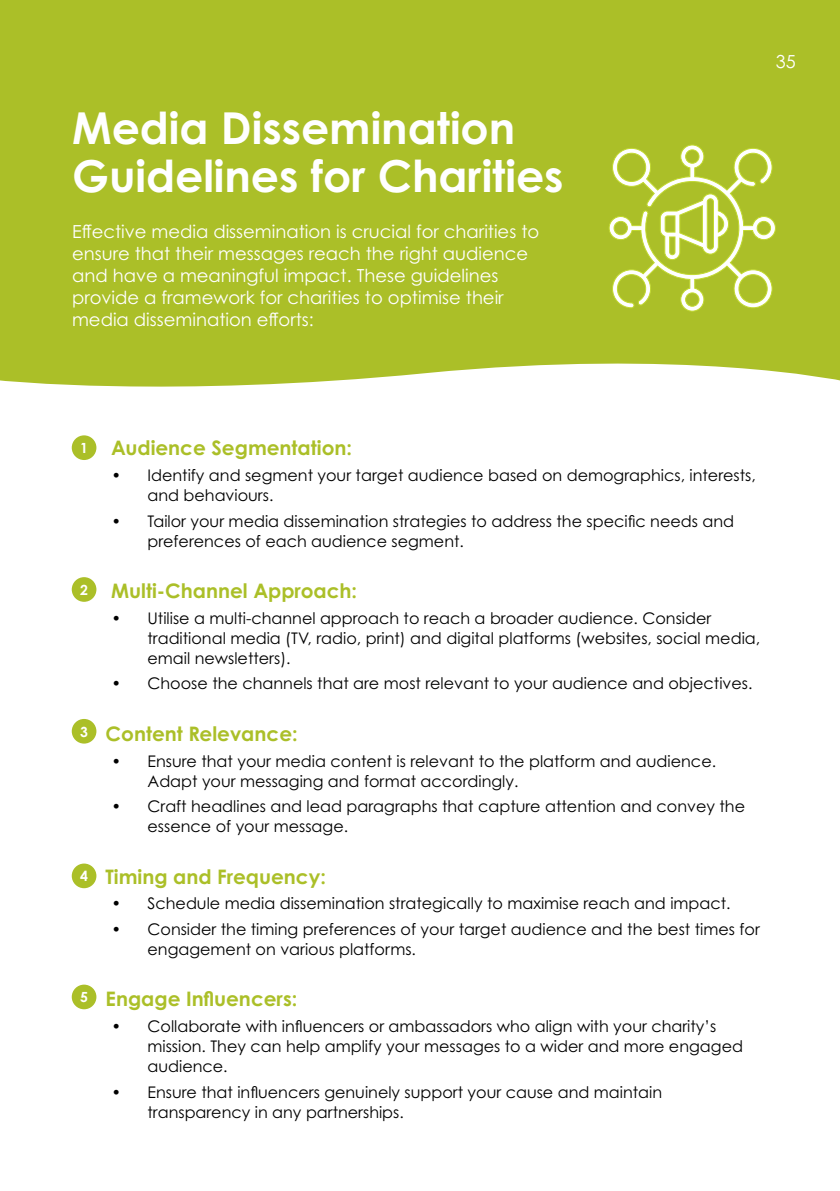
<style>
.page{position:relative;width:840px;height:1191px;background:#fff}
.page>*{position:absolute;margin:0;border:0;box-sizing:border-box;transform-origin:0 0}
.t1{font:700 44px/48px "Century Gothic Pro";color:#fff}
.t2{font:700 20px "Century Gothic Pro";color:#abbf28}
.t3{font:18px/22px "Century Gothic Pro";color:#fff}
.t4{font:16px/20px "Century Gothic Pro";color:#000}
.t5{font:700 14px "Century Gothic Pro";color:#fff}
</style>
<div class="page">
<div style="left:0;top:0;width:839px;height:387px;background:#abbf28"></div>
<svg style="left:608px;top:144px;width:167px;height:168px;background:#bccd50"></svg>
<div style="left:72px;top:435px;width:24px;height:25px;background:#abbf28;border-radius:50%"></div>
<div style="left:72px;top:577px;width:24px;height:25px;background:#abbf28;border-radius:50%"></div>
<div style="left:72px;top:719px;width:24px;height:24px;background:#abbf28;border-radius:50%"></div>
<div style="left:72px;top:863px;width:24px;height:25px;background:#abbf28;border-radius:50%"></div>
<div style="left:72px;top:984px;width:24px;height:25px;background:#abbf28;border-radius:50%"></div>
<h1 class="t1" style="left:72px;top:104px;width:493px">Media Dissemination<br>Guidelines for Charities</h1>
<p class="t3" style="left:72px;top:220px;width:468px">Effective media dissemination is crucial for charities to ensure that their messages reach the right audience and have a meaningful impact. These guidelines provide a framework for charities to optimise their media dissemination efforts:</p>
<p class="t3" style="left:775px;top:50px;width:21px">35</p>
<p class="t5" style="left:80px;top:439px;width:9px">1</p>
<p class="t5" style="left:80px;top:581px;width:9px">2</p>
<p class="t5" style="left:80px;top:722px;width:9px">3</p>
<p class="t5" style="left:80px;top:867px;width:9px">4</p>
<p class="t5" style="left:80px;top:988px;width:9px">5</p>
<p class="t2" style="left:111px;top:436px;width:242px">Audience Segmentation:</p>
<p class="t4" style="left:147px;top:465px;width:609px;text-indent:-36px">• Identify and segment your target audience based on demographics, interests, and behaviours.</p>
<p class="t4" style="left:147px;top:511px;width:588px;text-indent:-36px">• Tailor your media dissemination strategies to address the specific needs and preferences of each audience segment.</p>
<p class="t2" style="left:111px;top:578px;width:247px">Multi-Channel Approach:</p>
<p class="t4" style="left:147px;top:608px;width:614px;text-indent:-36px">• Utilise a multi-channel approach to reach a broader audience. Consider traditional media (TV, radio, print) and digital platforms (websites, social media, email newsletters).</p>
<p class="t4" style="left:111px;top:673px;width:642px">• Choose the channels that are most relevant to your audience and objectives.</p>
<p class="t2" style="left:106px;top:721px;width:193px">Content Relevance:</p>
<p class="t4" style="left:147px;top:750px;width:570px;text-indent:-36px">• Ensure that your media content is relevant to the platform and audience.<br>Adapt your messaging and format accordingly.</p>
<p class="t4" style="left:147px;top:796px;width:598px;text-indent:-36px">• Craft headlines and lead paragraphs that capture attention and convey the essence of your message.</p>
<p class="t2" style="left:106px;top:864px;width:222px">Timing and Frequency:</p>
<p class="t4" style="left:111px;top:893px;width:620px">• Schedule media dissemination strategically to maximise reach and impact.</p>
<p class="t4" style="left:147px;top:919px;width:613px;text-indent:-36px">• Consider the timing preferences of your target audience and the best times for engagement on various platforms.</p>
<p class="t2" style="left:106px;top:986px;width:193px">Engage Influencers:</p>
<p class="t4" style="left:147px;top:1016px;width:596px;text-indent:-36px">• Collaborate with influencers or ambassadors who align with your charity’s mission. They can help amplify your messages to a wider and more engaged audience.</p>
<p class="t4" style="left:147px;top:1081px;width:516px;text-indent:-36px">• Ensure that influencers genuinely support your cause and maintain transparency in any partnerships.</p>
</div>
